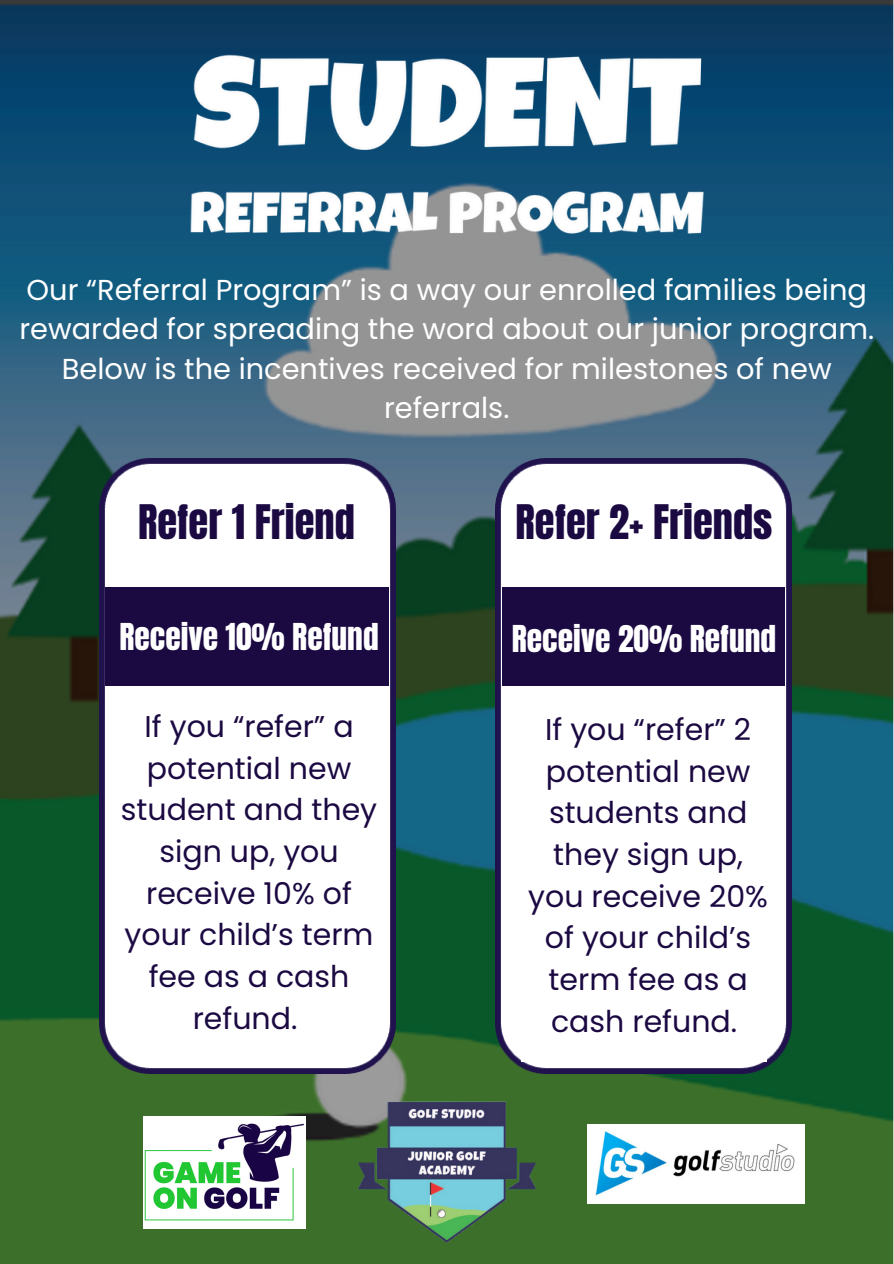
<style>
.page{position:relative;width:894px;height:1264px;background:#fff}
.page>*{position:absolute;margin:0;border:0;box-sizing:border-box;transform-origin:0 0}
.t1{font:40.5px "Anton";color:#1b0942}
.t2{font:31.5px "Anton";color:#fff}
.t3{font:30px/41.7px "Poppins";color:#1b0942;text-align:center}
.t4{font:28.8px/39.3px "Poppins";color:#fff;text-align:center}
</style>
<div class="page">
<img style="left:0;top:0;width:893px;height:1263px">
<img style="left:116px;top:0;width:661px;height:281px">
<img style="left:355px;top:1099px;width:183px;height:146px">
<img style="left:587px;top:1124px;width:217px;height:79px">
<img style="left:144px;top:1116px;width:162px;height:112px">
<div style="left:144px;top:1117px;width:23px;height:13px;background:#fff"></div>
<img style="left:99px;top:458px;width:297px;height:616px">
<div style="left:128px;top:636px;width:237px;height:425px;background:#fff"></div>
<div style="left:105px;top:587px;width:284px;height:98px;background:#1b0942"></div>
<div style="left:136px;top:484px;width:221px;height:49px;background:#fff"></div>
<img style="left:495px;top:458px;width:297px;height:616px">
<div style="left:533px;top:484px;width:221px;height:49px;background:#fff"></div>
<div style="left:502px;top:587px;width:283px;height:98px;background:#1b0942"></div>
<div style="left:521px;top:691px;width:245px;height:370px;background:#fff"></div>
<p class="t4" style="left:19px;top:270px;width:855px">Our “Referral Program” is a way our enrolled families being rewarded for spreading the word about our junior program.<br>Below is the incentives received for milestones of new referrals.</p>
<p class="t1" style="left:138px;top:493px;width:218px">Refer 1 Friend</p>
<p class="t1" style="left:515px;top:493px;width:258px">Refer 2+ Friends</p>
<p class="t2" style="left:119px;top:614px;width:261px">Receive 10% Refund</p>
<p class="t3" style="left:121px;top:705px;width:258px">If you “refer” a potential new student and they sign up, you receive 10% of your child’s term fee as a cash refund.</p>
<h1 class="t2" style="left:511px;top:616px;width:266px">Receive 20% Refund</h1>
<p class="t3" style="left:528px;top:708px;width:241px">If you “refer” 2 potential new students and they sign up, you receive 20% of your child’s term fee as a cash refund.</p>
</div>
